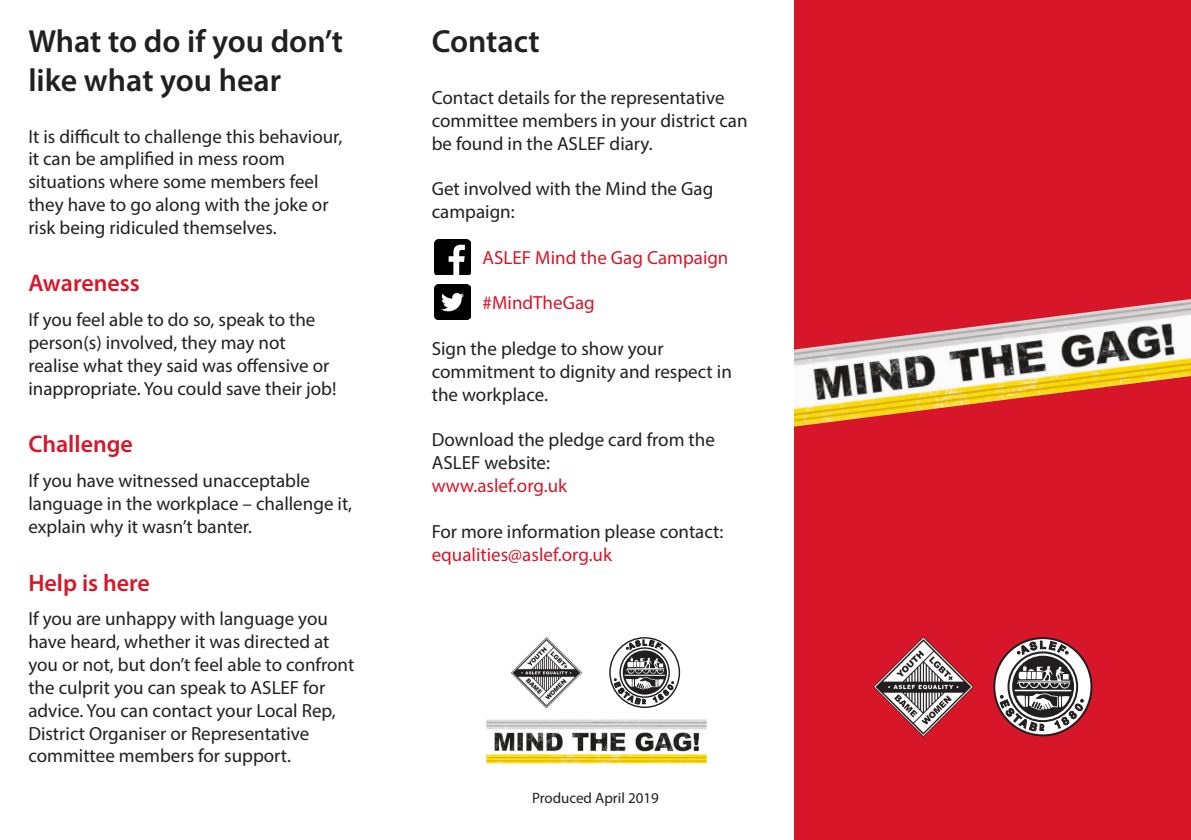
<style>
.page{position:relative;width:1191px;height:840px;background:#fff}
.page>*{position:absolute;margin:0;border:0;box-sizing:border-box;transform-origin:0 0}
.t1{font:600 32px/38.4px "Myriad Pro";color:#231f20}
.t2{font:600 24px "Myriad Pro";color:#d71729}
.t3{font:19px/22.8px "Myriad Pro";color:#231f20}
.t4{font:19px "Myriad Pro";color:#d71729}
.t5{font:15px "Myriad Pro";color:#231f20}
</style>
<div class="page">
<img style="left:434px;top:284px;width:36px;height:35px">
<img style="left:434px;top:239px;width:36px;height:36px">
<img style="left:511px;top:637px;width:71px;height:71px">
<svg style="left:609px;top:637px;width:71px;height:70px"></svg>
<img style="left:486px;top:719px;width:220px;height:44px">
<div style="left:794px;top:0;width:397px;height:839px;background:#d71729"></div>
<img style="left:794px;top:299px;width:397px;height:128px">
<img style="left:873px;top:636px;width:101px;height:101px">
<svg style="left:993px;top:637px;width:99px;height:99px"></svg>
<p class="t1" style="left:28px;top:22px;width:316px">What to do if you don’t like what you hear</p>
<p class="t3" style="left:28px;top:124px;width:315px">It is difficult to challenge this behaviour, it can be amplified in mess room situations where some members feel they have to go along with the joke or risk being ridiculed themselves.</p>
<p class="t2" style="left:28px;top:268px;width:113px">Awareness</p>
<p class="t3" style="left:28px;top:308px;width:309px">If you feel able to do so, speak to the person(s) involved, they may not realise what they said was offensive or inappropriate. You could save their job!</p>
<p class="t2" style="left:28px;top:429px;width:106px">Challenge</p>
<p class="t3" style="left:28px;top:469px;width:325px">If you have witnessed unacceptable language in the workplace – challenge it, explain why it wasn’t banter.</p>
<p class="t2" style="left:28px;top:567px;width:123px">Help is here</p>
<p class="t3" style="left:28px;top:607px;width:327px">If you are unhappy with language you have heard, whether it was directed at you or not, but don’t feel able to confront the culprit you can speak to ASLEF for advice. You can contact your Local Rep, District Organiser or Representative committee members for support.</p>
<p class="t1" style="left:432px;top:22px;width:110px">Contact</p>
<p class="t3" style="left:432px;top:86px;width:317px">Contact details for the representative committee members in your district can be found in the ASLEF diary.</p>
<p class="t3" style="left:432px;top:177px;width:283px">Get involved with the Mind the Gag campaign:</p>
<p class="t4" style="left:482px;top:245px;width:247px">ASLEF Mind the Gag Campaign</p>
<p class="t4" style="left:482px;top:291px;width:114px">#MindTheGag</p>
<p class="t3" style="left:432px;top:337px;width:302px">Sign the pledge to show your commitment to dignity and respect in the workplace.</p>
<p class="t3" style="left:432px;top:428px;width:285px">Download the pledge card from the<br>ASLEF website:</p>
<p class="t4" style="left:432px;top:473px;width:137px">www.aslef.org.uk</p>
<p class="t3" style="left:432px;top:519px;width:293px">For more information please contact:</p>
<p class="t4" style="left:432px;top:542px;width:182px">equalities@aslef.org.uk</p>
<p class="t5" style="left:532px;top:788px;width:128px">Produced April 2019</p>
</div>
